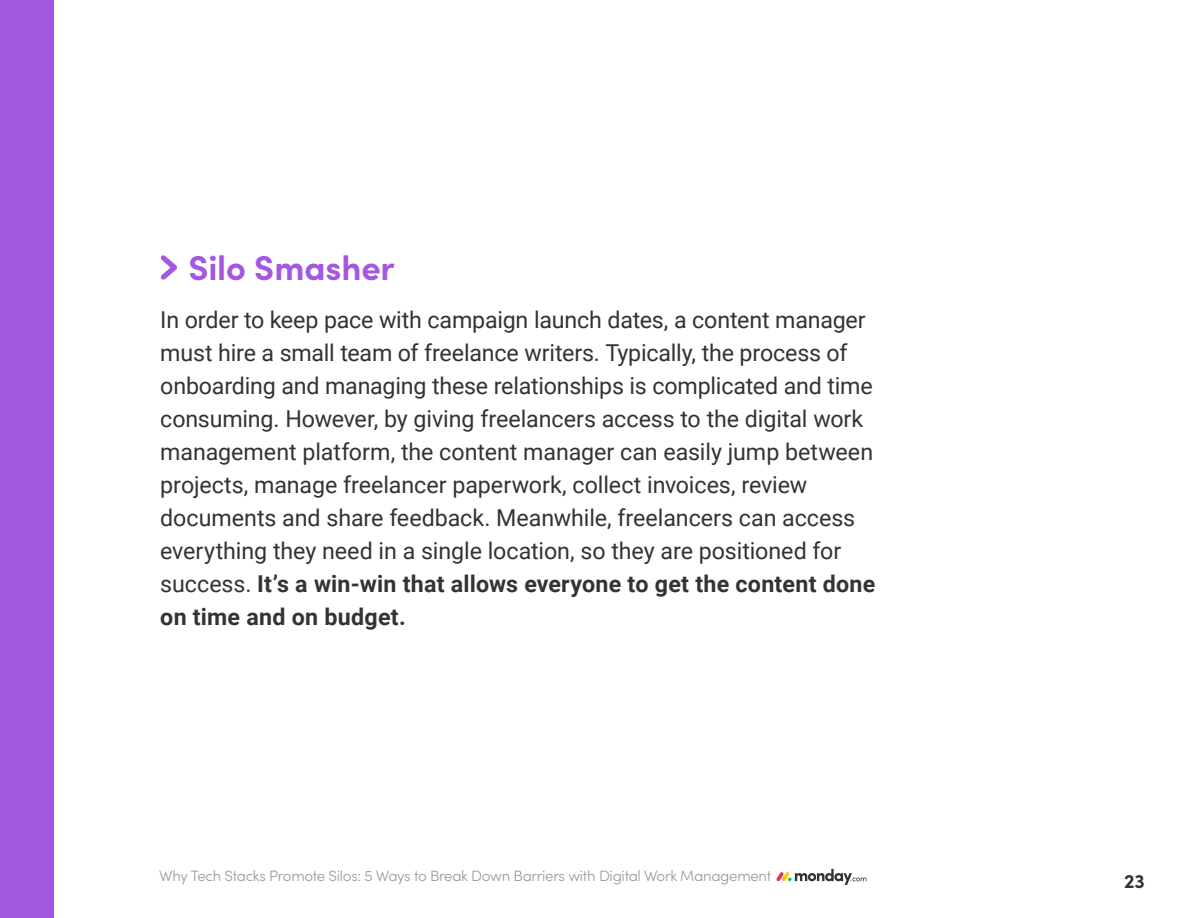
<style>
.page{position:relative;width:1188px;height:918px;background:#fff}
.page>*{position:absolute;margin:0;border:0;box-sizing:border-box;transform-origin:0 0}
.t1{font:700 34.5px "Sofia Pro";letter-spacing:-.005em;color:#a358df}
.t2{font:23.25px/33px "Roboto";letter-spacing:-.005em;color:#333}
.t3{font:700 19.5px "Sofia Pro";color:#333}
.t4{font:300 15px "Sofia Pro";letter-spacing:-.02em;color:#999}
.s1{font-weight:700}
</style>
<div class="page">
<div style="left:1px;top:0;width:53px;height:918px;background:#a358df"></div>
<svg style="left:776px;top:869px;width:91px;height:16px"></svg>
<svg style="left:160px;top:255px;width:17px;height:25px"></svg>
<h1 class="t1" style="left:188px;top:241px;width:208px">Silo Smasher</h1>
<p class="t2" style="left:160px;top:302px;width:717px">In order to keep pace with campaign launch dates, a content manager must hire a small team of freelance writers. Typically, the process of onboarding and managing these relationships is complicated and time consuming. However, by giving freelancers access to the digital work management platform, the content manager can easily jump between projects, manage freelancer paperwork, collect invoices, review documents and share feedback. Meanwhile, freelancers can access everything they need in a single location, so they are positioned for success. <span class="s1">It’s a win-win that allows everyone to get the content done on time and on budget.</span></p>
<p class="t4" style="left:159px;top:865px;width:614px">Why Tech Stacks Promote Silos: 5 Ways to Break Down Barriers with Digital Work Management</p>
<p class="t3" style="left:1124px;top:866px;width:22px">23</p>
</div>
